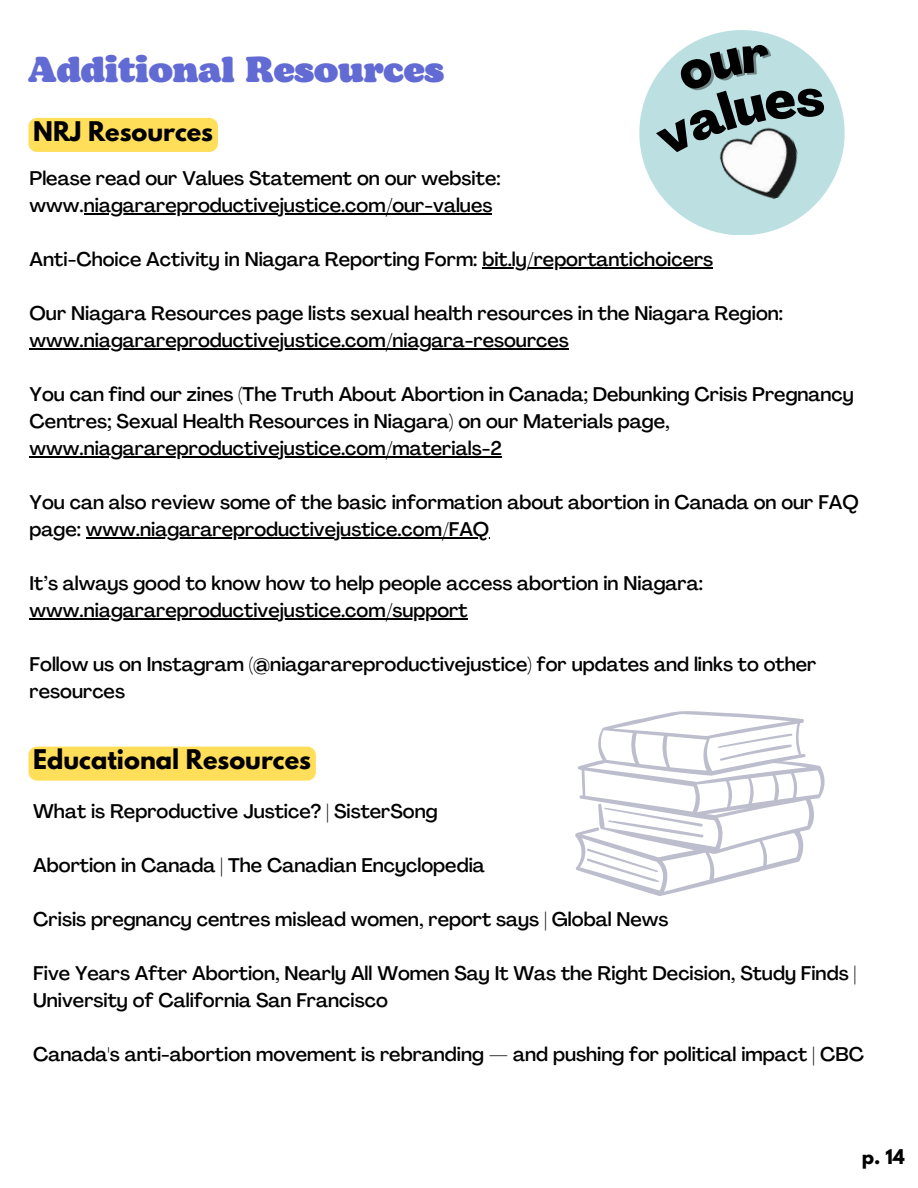
<style>
.page{position:relative;width:918px;height:1188px;background:#fff}
.page>*{position:absolute;margin:0;border:0;box-sizing:border-box;transform-origin:0 0}
.t1{font:900 36px "Bogart";color:#626ad4}
.t2{font:700 24px "League Spartan";color:#000}
.t3{font:500 19.5px/27px "Agrandir";color:#000}
.t4{font:700 18px "League Spartan";color:#000}
</style>
<div class="page">
<svg style="left:575px;top:711px;width:250px;height:185px"></svg>
<hr style="left:84px;top:213px;width:308px;height:1px;background:#000">
<hr style="left:392px;top:213px;width:100px;height:1px;background:#000">
<hr style="left:482px;top:267px;width:231px;height:1px;background:#000">
<hr style="left:30px;top:348px;width:539px;height:1px;background:#000">
<hr style="left:30px;top:456px;width:452px;height:1px;background:#000">
<svg style="left:482px;top:456px;width:20px;height:1px"></svg>
<hr style="left:86px;top:537px;width:54px;height:1px;background:#000">
<hr style="left:140px;top:537px;width:349px;height:1px;background:#000">
<hr style="left:30px;top:618px;width:438px;height:1px;background:#000">
<div style="left:28px;top:118px;width:190px;height:34px;background:#ffde59;border-radius:9px"></div>
<div style="left:28px;top:747px;width:288px;height:34px;background:#ffde59;border-radius:9px"></div>
<svg style="left:639px;top:30px;width:205px;height:205px"></svg>
<h1 class="t1" style="left:28px;top:43px;width:417px">Additional Resources</h1>
<p class="t2" style="left:33px;top:112px;width:181px">NRJ Resources</p>
<p class="t3" style="left:30px;top:165px;width:473px">Please read our Values Statement on our website: www.niagarareproductivejustice.com/our-values</p>
<p class="t3" style="left:30px;top:246px;width:685px">Anti-Choice Activity in Niagara Reporting Form: bit.ly/reportantichoicers</p>
<p class="t3" style="left:30px;top:300px;width:755px">Our Niagara Resources page lists sexual health resources in the Niagara Region: www.niagarareproductivejustice.com/niagara-resources</p>
<p class="t3" style="left:30px;top:381px;width:826px">You can find our zines (The Truth About Abortion in Canada; Debunking Crisis Pregnancy<br>Centres; Sexual Health Resources in Niagara) on our Materials page, www.niagarareproductivejustice.com/materials-2</p>
<p class="t3" style="left:30px;top:489px;width:831px">You can also review some of the basic information about abortion in Canada on our FAQ page: www.niagarareproductivejustice.com/FAQ</p>
<p class="t3" style="left:30px;top:570px;width:675px">It’s always good to know how to help people access abortion in Niagara: www.niagarareproductivejustice.com/support</p>
<p class="t3" style="left:30px;top:651px;width:788px">Follow us on Instagram (@niagarareproductivejustice) for updates and links to other resources</p>
<p class="t2" style="left:33px;top:741px;width:279px">Educational Resources</p>
<p class="t3" style="left:33px;top:798px;width:406px">What is Reproductive Justice? | SisterSong</p>
<p class="t3" style="left:33px;top:852px;width:453px">Abortion in Canada | The Canadian Encyclopedia</p>
<p class="t3" style="left:33px;top:906px;width:637px">Crisis pregnancy centres mislead women, report says | Global News</p>
<p class="t3" style="left:33px;top:960px;width:825px">Five Years After Abortion, Nearly All Women Say It Was the Right Decision, Study Finds |<br>University of California San Francisco</p>
<p class="t3" style="left:33px;top:1041px;width:832px">Canada's anti-abortion movement is rebranding — and pushing for political impact | CBC</p>
<p class="t4" style="left:862px;top:1143px;width:44px">p. 14</p>
</div>
